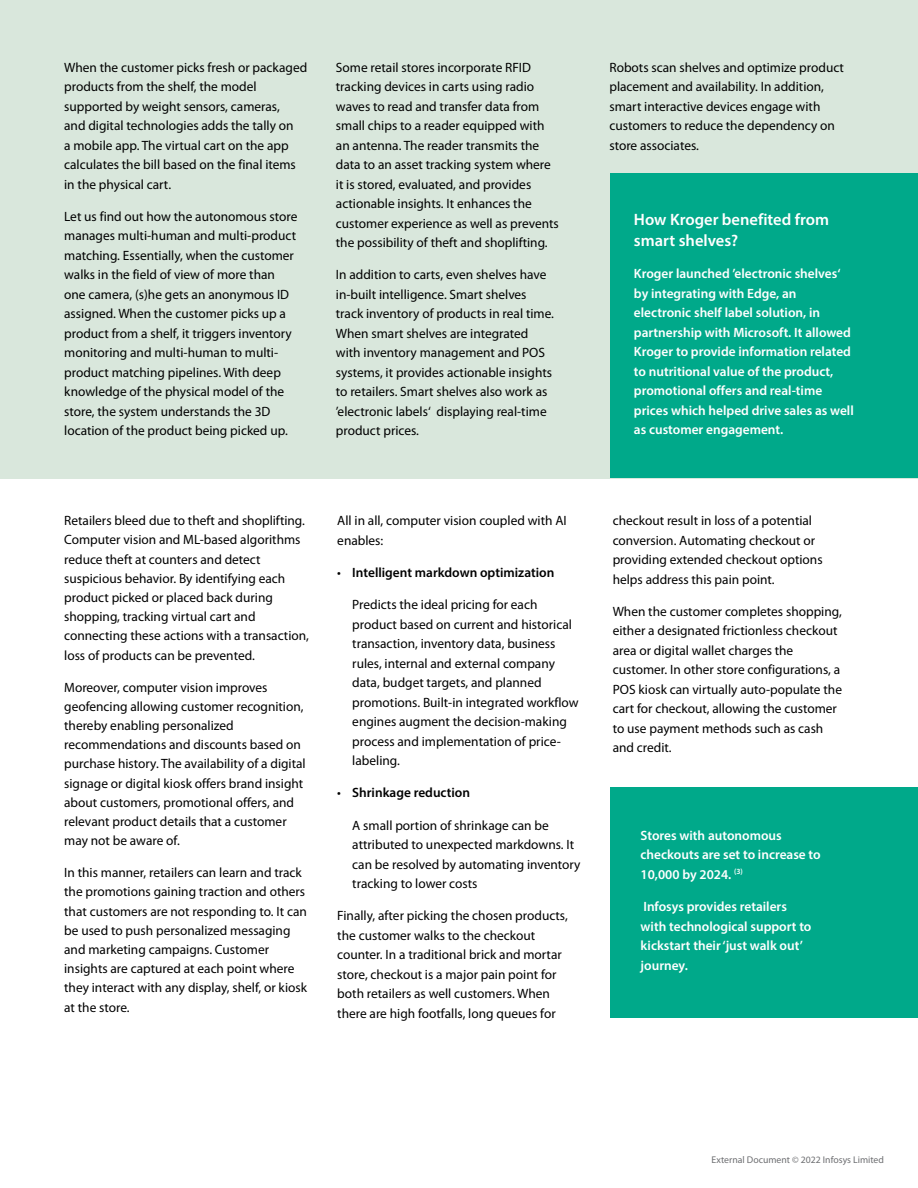
<style>
.page{position:relative;width:918px;height:1188px;background:#fff}
.page>*{position:absolute;margin:0;border:0;box-sizing:border-box;transform-origin:0 0}
.t1{font:600 16.5px/21px "Myriad Pro";color:#fff}
.t2{font:13.5px/19.5px "Myriad Pro";color:#000}
.t3{font:600 13.5px/19.5px "Myriad Pro";color:#fff}
.t4{font:600 13.5px "Myriad Pro";color:#000}
.t5{font:9.75px "Myriad Pro";color:#6d6e71}
.s1{font-weight:400}
</style>
<div class="page">
<div style="left:1px;top:0;width:917px;height:478px;background:#d9e7dc"></div>
<hr style="left:0;top:0;width:1px;height:478px;background:#d9e7dc">
<div style="left:611px;top:174px;width:307px;height:304px;background:#00a98a"></div>
<div style="left:611px;top:787px;width:307px;height:231px;background:#00a98a"></div>
<p class="t2" style="left:64px;top:57px;width:245px">When the customer picks fresh or packaged products from the shelf, the model supported by weight sensors, cameras,<br>and digital technologies adds the tally on<br>a mobile app. The virtual cart on the app calculates the bill based on the final items in the physical cart.</p>
<p class="t2" style="left:64px;top:207px;width:235px">Let us find out how the autonomous store manages multi-human and multi-product matching. Essentially, when the customer walks in the field of view of more than one camera, (s)he gets an anonymous ID assigned. When the customer picks up a product from a shelf, it triggers inventory monitoring and multi-human to multi&shy;product matching pipelines. With deep knowledge of the physical model of the store, the system understands the 3D location of the product being picked up.</p>
<p class="t2" style="left:336px;top:57px;width:224px">Some retail stores incorporate RFID tracking devices in carts using radio waves to read and transfer data from small chips to a reader equipped with an antenna. The reader transmits the data to an asset tracking system where it is stored, evaluated, and provides actionable insights. It enhances the customer experience as well as prevents the possibility of theft and shoplifting.</p>
<p class="t2" style="left:336px;top:265px;width:220px">In addition to carts, even shelves have in-built intelligence. Smart shelves track inventory of products in real time.<br>When smart shelves are integrated with inventory management and POS systems, it provides actionable insights to retailers. Smart shelves also work as ’electronic labels‘ displaying real-time product prices.</p>
<p class="t2" style="left:609px;top:57px;width:236px">Robots scan shelves and optimize product placement and availability. In addition, smart interactive devices engage with customers to reduce the dependency on store associates.</p>
<p class="t1" style="left:634px;top:209px;width:197px">How Kroger benefited from smart shelves?</p>
<p class="t3" style="left:634px;top:264px;width:221px">Kroger launched ’electronic shelves‘ by integrating with Edge, an electronic shelf label solution, in partnership with Microsoft. It allowed Kroger to provide information related to nutritional value of the product, promotional offers and real-time prices which helped drive sales as well as customer engagement.</p>
<p class="t2" style="left:64px;top:511px;width:246px">Retailers bleed due to theft and shoplifting.<br>Computer vision and ML-based algorithms reduce theft at counters and detect suspicious behavior. By identifying each product picked or placed back during shopping, tracking virtual cart and connecting these actions with a transaction, loss of products can be prevented.</p>
<p class="t2" style="left:64px;top:677px;width:243px">Moreover, computer vision improves geofencing allowing customer recognition, thereby enabling personalized recommendations and discounts based on purchase history. The availability of a digital signage or digital kiosk offers brand insight about customers, promotional offers, and relevant product details that a customer may not be aware of.</p>
<p class="t2" style="left:64px;top:863px;width:244px">In this manner, retailers can learn and track the promotions gaining traction and others that customers are not responding to. It can be used to push personalized messaging and marketing campaigns. Customer insights are captured at each point where they interact with any display, shelf, or kiosk at the store.</p>
<p class="t2" style="left:337px;top:511px;width:231px">All in all, computer vision coupled with AI enables:</p>
<p class="t4" style="left:337px;top:564px;width:219px"><span class="s1">•</span> Intelligent markdown optimization</p>
<p class="t2" style="left:352px;top:595px;width:228px">Predicts the ideal pricing for each product based on current and historical transaction, inventory data, business rules, internal and external company data, budget targets, and planned promotions. Built-in integrated workflow engines augment the decision-making process and implementation of price&shy;labeling.</p>
<p class="t4" style="left:337px;top:784px;width:134px"><span class="s1">•</span> Shrinkage reduction</p>
<p class="t2" style="left:352px;top:815px;width:230px">A small portion of shrinkage can be attributed to unexpected markdowns. It can be resolved by automating inventory tracking to lower costs</p>
<p class="t2" style="left:337px;top:906px;width:232px">Finally, after picking the chosen products, the customer walks to the checkout counter. In a traditional brick and mortar store, checkout is a major pain point for both retailers as well customers. When there are high footfalls, long queues for</p>
<p class="t2" style="left:613px;top:511px;width:211px">checkout result in loss of a potential conversion. Automating checkout or providing extended checkout options helps address this pain point.</p>
<p class="t2" style="left:613px;top:601px;width:231px">When the customer completes shopping, either a designated frictionless checkout area or digital wallet charges the customer. In other store configurations, a POS kiosk can virtually auto-populate the cart for checkout, allowing the customer to use payment methods such as cash and credit.</p>
<p class="t3" style="left:641px;top:825px;width:182px">Stores with autonomous checkouts are set to increase to<br>10,000 by 2024. <sup>(3)</sup></p>
<p class="t3" style="left:641px;top:897px;width:172px">Infosys provides retailers with technological support to kickstart their ‘just walk out’ journey.</p>
<p class="t5" style="left:712px;top:1154px;width:174px">External Document © 2022 Infosys Limited</p>
</div>
